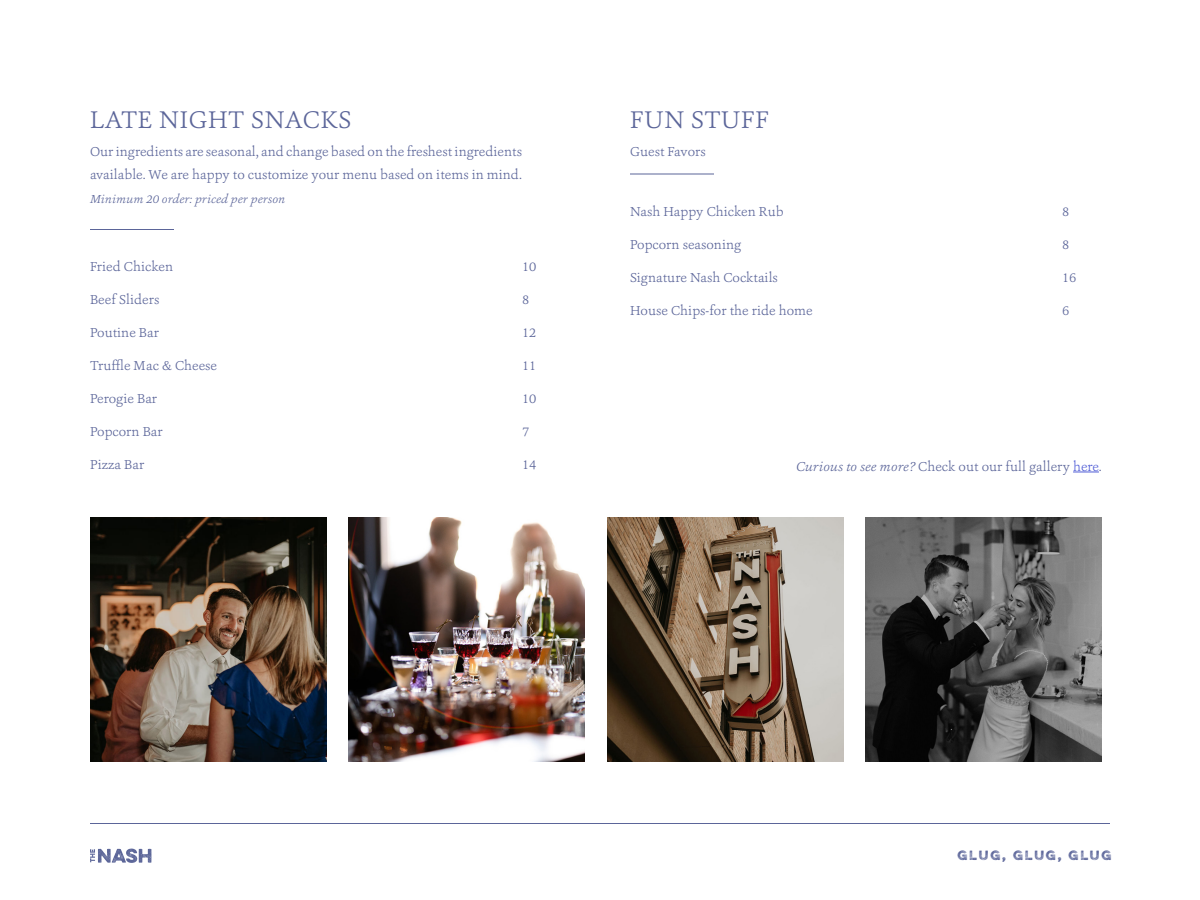
<style>
.page{position:relative;width:1200px;height:900px;background:#fff}
.page>*{position:absolute;margin:0;border:0;box-sizing:border-box;transform-origin:0 0}
.t1{font:300 25.2px "Ashbury";letter-spacing:.025em;color:#5b6599}
.t2{font:300 13.5px/23.7px "Ashbury";letter-spacing:.005em;color:#5b6599}
.t3{font:italic 300 12px "Ashbury";letter-spacing:.005em;color:#5b6599}
.t4{font:300 12px "Eveleth";letter-spacing:.15em;color:#5b6599}
.s1{font-style:italic}
.s2{color:#4f5cd6}
</style>
<div class="page">
<hr style="left:90px;top:823px;width:1020px;height:1px;background:#5b6599">
<svg style="left:90px;top:849px;width:61px;height:14px"></svg>
<hr style="left:90px;top:229px;width:84px;height:1px;background:#5b6599">
<hr style="left:630px;top:174px;width:84px;height:1px;background:#5b6599">
<img style="left:90px;top:518px;width:236px;height:244px">
<img style="left:866px;top:518px;width:236px;height:244px">
<img style="left:349px;top:518px;width:236px;height:244px">
<img style="left:607px;top:518px;width:236px;height:244px">
<svg style="left:1073px;top:472px;width:26px;height:1px"></svg>
<p class="t1" style="left:90px;top:104px;width:263px">LATE NIGHT SNACKS</p>
<p class="t2" style="left:90px;top:139px;width:434px">Our ingredients are seasonal, and change based on the freshest ingredients available. We are happy to customize your menu based on items in mind.</p>
<p class="t3" style="left:90px;top:190px;width:197px">Minimum 20 order: priced per person</p>
<p class="t2" style="left:90px;top:255px;width:85px">Fried Chicken</p>
<p class="t2" style="left:522px;top:255px;width:16px">10</p>
<p class="t2" style="left:90px;top:288px;width:71px">Beef Sliders</p>
<p class="t2" style="left:522px;top:288px;width:9px">8</p>
<p class="t2" style="left:90px;top:321px;width:71px">Poutine Bar</p>
<p class="t2" style="left:522px;top:321px;width:16px">12</p>
<p class="t2" style="left:90px;top:354px;width:129px">Truffle Mac &amp; Cheese</p>
<p class="t2" style="left:522px;top:354px;width:16px">11</p>
<p class="t2" style="left:90px;top:387px;width:69px">Perogie Bar</p>
<p class="t2" style="left:522px;top:387px;width:16px">10</p>
<p class="t2" style="left:90px;top:420px;width:74px">Popcorn Bar</p>
<p class="t2" style="left:522px;top:420px;width:9px">7</p>
<p class="t2" style="left:90px;top:453px;width:56px">Pizza Bar</p>
<p class="t2" style="left:522px;top:453px;width:16px">14</p>
<p class="t1" style="left:630px;top:104px;width:141px">FUN STUFF</p>
<p class="t2" style="left:630px;top:139px;width:77px">Guest Favors</p>
<p class="t2" style="left:630px;top:199px;width:155px">Nash Happy Chicken Rub</p>
<p class="t2" style="left:1062px;top:199px;width:9px">8</p>
<p class="t2" style="left:630px;top:232px;width:113px">Popcorn seasoning</p>
<p class="t2" style="left:1062px;top:232px;width:9px">8</p>
<p class="t2" style="left:630px;top:265px;width:149px">Signature Nash Cocktails</p>
<p class="t2" style="left:1062px;top:265px;width:16px">16</p>
<p class="t2" style="left:630px;top:298px;width:184px">House Chips-for the ride home</p>
<p class="t2" style="left:1062px;top:298px;width:9px">6</p>
<p class="t2" style="left:796px;top:454px;width:307px"><span class="s1">Curious to see more?</span> Check out our full gallery <span class="s2">here</span>.</p>
<p class="t4" style="left:958px;top:846px;width:155px">GLUG, GLUG, GLUG</p>
</div>
